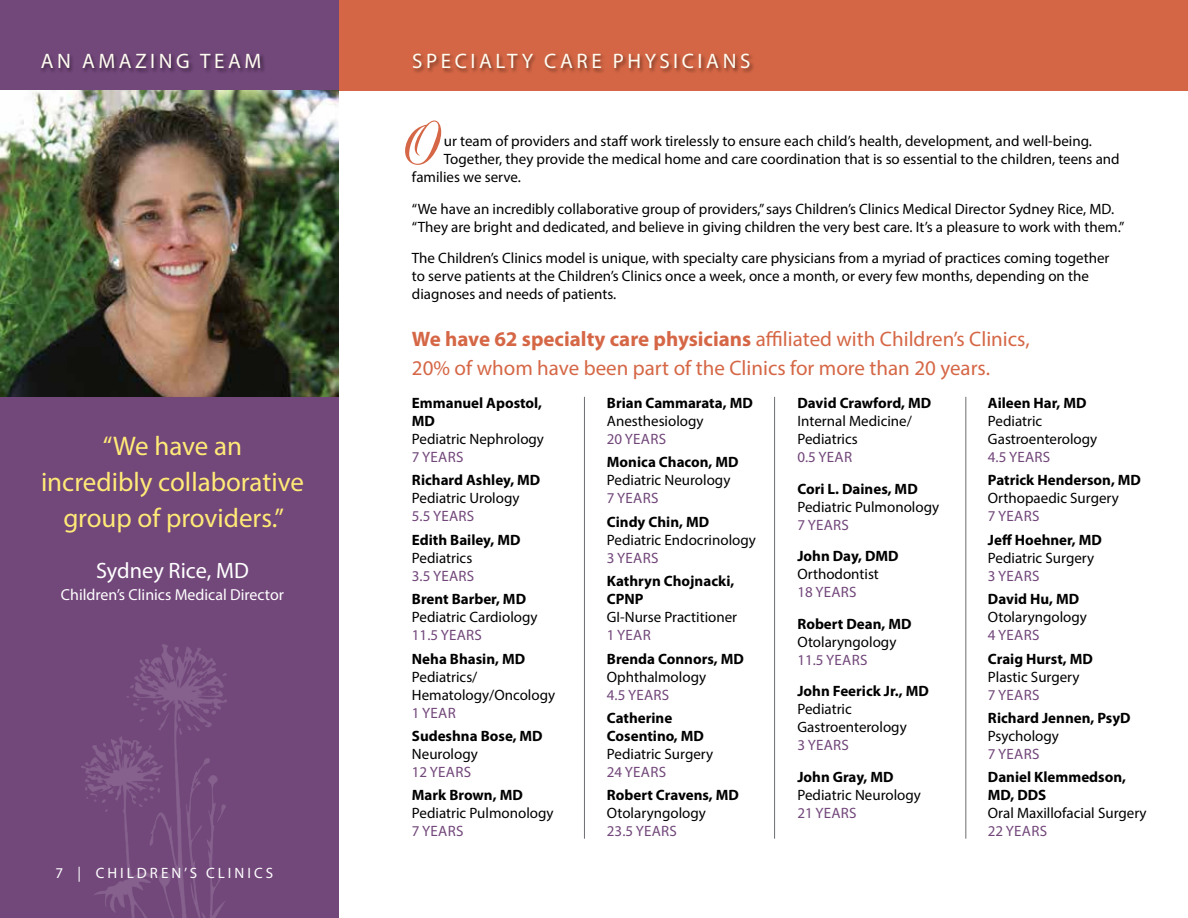
<style>
.page{position:relative;width:1188px;height:918px;background:#fff}
.page>*{position:absolute;margin:0;border:0;box-sizing:border-box;transform-origin:0 0}
.t1{font:56.7px "Poppl Exquisit";color:#d56746}
.t2{font:27px/36px "Myriad Pro";color:#ffea77;text-align:center}
.t3{font:22.35px "Myriad Pro";color:#fff}
.t4{font:21px/28.5px "Myriad Pro";color:#d56746}
.t5{font:21px "Myriad Pro";letter-spacing:.17em;color:#fffcf1}
.t6{font:15.9px "Myriad Pro";color:#fff}
.t7{font:15px/18px "Myriad Pro";color:#000}
.t8{font:700 15px/18px "Myriad Pro";color:#000}
.t9{font:15px "Myriad Pro";letter-spacing:.02em;color:#72477a}
.t10{font:15px "Myriad Pro";letter-spacing:.2em;color:#fff}
.s1{font-weight:700}
</style>
<div class="page">
<div style="left:0;top:0;width:1188px;height:90px;background:#d46645"></div>
<div style="left:0;top:0;width:339px;height:90px;background:#72477a"></div>
<div style="left:0;top:397px;width:339px;height:521px;background:#72477a"></div>
<div style="left:411px;top:52px;width:344px;height:22px;background:#000;opacity:.45"></div>
<div style="left:40px;top:52px;width:226px;height:22px;background:#000;opacity:.45"></div>
<hr style="left:584px;top:397px;width:1px;height:442px;background:#6d6e71">
<hr style="left:774px;top:397px;width:1px;height:442px;background:#6d6e71">
<hr style="left:965px;top:397px;width:1px;height:442px;background:#6d6e71">
<img style="left:0;top:90px;width:339px;height:307px">
<img style="left:81px;top:644px;width:146px;height:274px">
<h3 class="t5" style="left:41px;top:48px;width:222px">AN AMAZING TEAM</h3>
<h3 class="t5" style="left:412px;top:48px;width:340px">SPECIALTY CARE PHYSICIANS</h3>
<h1 class="t1" style="left:398px;top:111px;width:38px">O</h1>
<p class="t7" style="left:444px;top:132px;width:650px">ur team of providers and staff work tirelessly to ensure each child’s health, development, and well-being.</p>
<p class="t7" style="left:444px;top:150px;width:677px">Together, they provide the medical home and care coordination that is so essential to the children, teens and</p>
<p class="t7" style="left:412px;top:168px;width:111px">families we serve.</p>
<p class="t7" style="left:412px;top:199px;width:714px">“We have an incredibly collaborative group of providers,” says Children’s Clinics Medical Director Sydney Rice, MD. “They are bright and dedicated, and believe in giving children the very best care. It’s a pleasure to work with them.”</p>
<p class="t7" style="left:412px;top:249px;width:699px">The Children’s Clinics model is unique, with specialty care physicians from a myriad of practices coming together to serve patients at the Children’s Clinics once a week, once a month, or every few months, depending on the diagnoses and needs of patients.</p>
<h2 class="t2" style="left:41px;top:428px;width:265px">“We have an<br>incredibly collaborative group of providers.”</h2>
<h3 class="t3" style="left:96px;top:557px;width:154px">Sydney Rice, MD</h3>
<p class="t6" style="left:61px;top:585px;width:225px">Children’s Clinics Medical Director</p>
<p class="t10" style="left:55px;top:863px;width:219px">7 | CHILDREN’S CLINICS</p>
<h3 class="t4" style="left:412px;top:324px;width:619px"><span class="s1">We have 62 specialty care physicians</span> affiliated with Children’s Clinics,<br>20% of whom have been part of the Clinics for more than 20 years.</h3>
<p class="t8" style="left:412px;top:394px;width:132px">Emmanuel Apostol,<br>MD</p>
<p class="t7" style="left:412px;top:430px;width:134px">Pediatric Nephrology</p>
<p class="t9" style="left:412px;top:448px;width:53px">7 YEARS</p>
<p class="t8" style="left:412px;top:472px;width:130px">Richard Ashley, MD</p>
<p class="t7" style="left:412px;top:489px;width:109px">Pediatric Urology</p>
<p class="t9" style="left:412px;top:507px;width:64px">5.5 YEARS</p>
<p class="t8" style="left:412px;top:531px;width:110px">Edith Bailey, MD</p>
<p class="t7" style="left:412px;top:549px;width:62px">Pediatrics</p>
<p class="t9" style="left:412px;top:567px;width:64px">3.5 YEARS</p>
<p class="t8" style="left:412px;top:590px;width:116px">Brent Barber, MD</p>
<p class="t7" style="left:412px;top:608px;width:127px">Pediatric Cardiology</p>
<p class="t9" style="left:412px;top:626px;width:72px">11.5 YEARS</p>
<p class="t8" style="left:412px;top:650px;width:115px">Neha Bhasin, MD</p>
<p class="t7" style="left:412px;top:667px;width:145px">Pediatrics/<br>Hematology/Oncology</p>
<p class="t9" style="left:412px;top:703px;width:45px">1 YEAR</p>
<p class="t8" style="left:412px;top:727px;width:132px">Sudeshna Bose, MD</p>
<p class="t7" style="left:412px;top:745px;width:67px">Neurology</p>
<p class="t9" style="left:412px;top:763px;width:61px">12 YEARS</p>
<p class="t8" style="left:412px;top:787px;width:112px">Mark Brown, MD</p>
<p class="t7" style="left:412px;top:804px;width:143px">Pediatric Pulmonology</p>
<p class="t9" style="left:412px;top:822px;width:53px">7 YEARS</p>
<p class="t8" style="left:607px;top:394px;width:147px">Brian Cammarata, MD</p>
<p class="t7" style="left:607px;top:412px;width:98px">Anesthesiology</p>
<p class="t9" style="left:607px;top:430px;width:61px">20 YEARS</p>
<p class="t8" style="left:607px;top:454px;width:133px">Monica Chacon, MD</p>
<p class="t7" style="left:607px;top:471px;width:125px">Pediatric Neurology</p>
<p class="t9" style="left:607px;top:489px;width:53px">7 YEARS</p>
<p class="t8" style="left:607px;top:513px;width:104px">Cindy Chin, MD</p>
<p class="t7" style="left:607px;top:531px;width:150px">Pediatric Endocrinology</p>
<p class="t9" style="left:607px;top:549px;width:53px">3 YEARS</p>
<p class="t8" style="left:607px;top:572px;width:129px">Kathryn Chojnacki,<br>CPNP</p>
<p class="t7" style="left:607px;top:608px;width:132px">GI-Nurse Practitioner</p>
<p class="t9" style="left:607px;top:626px;width:45px">1 YEAR</p>
<p class="t8" style="left:607px;top:650px;width:138px">Brenda Connors, MD</p>
<p class="t7" style="left:607px;top:667px;width:101px">Ophthalmology</p>
<p class="t9" style="left:607px;top:685px;width:64px">4.5 YEARS</p>
<p class="t8" style="left:607px;top:709px;width:99px">Catherine<br>Cosentino, MD</p>
<p class="t7" style="left:607px;top:745px;width:108px">Pediatric Surgery</p>
<p class="t9" style="left:607px;top:763px;width:61px">24 YEARS</p>
<p class="t8" style="left:607px;top:787px;width:133px">Robert Cravens, MD</p>
<p class="t7" style="left:607px;top:804px;width:100px">Otolaryngology</p>
<p class="t9" style="left:607px;top:822px;width:72px">23.5 YEARS</p>
<p class="t8" style="left:797px;top:394px;width:135px">David Crawford, MD</p>
<p class="t7" style="left:797px;top:412px;width:116px">Internal Medicine/<br>Pediatrics</p>
<p class="t9" style="left:797px;top:448px;width:56px">0.5 YEAR</p>
<p class="t8" style="left:797px;top:480px;width:122px">Cori L. Daines, MD</p>
<p class="t7" style="left:797px;top:497px;width:143px">Pediatric Pulmonology</p>
<p class="t9" style="left:797px;top:515px;width:53px">7 YEARS</p>
<p class="t8" style="left:797px;top:547px;width:103px">John Day, DMD</p>
<p class="t7" style="left:797px;top:565px;width:83px">Orthodontist</p>
<p class="t9" style="left:797px;top:583px;width:61px">18 YEARS</p>
<p class="t8" style="left:797px;top:615px;width:116px">Robert Dean, MD</p>
<p class="t7" style="left:797px;top:632px;width:100px">Otolaryngology</p>
<p class="t9" style="left:797px;top:650px;width:72px">11.5 YEARS</p>
<p class="t8" style="left:797px;top:682px;width:133px">John Feerick Jr., MD</p>
<p class="t7" style="left:797px;top:700px;width:111px">Pediatric<br>Gastroenterology</p>
<p class="t9" style="left:797px;top:736px;width:53px">3 YEARS</p>
<p class="t8" style="left:797px;top:768px;width:98px">John Gray, MD</p>
<p class="t7" style="left:797px;top:785px;width:125px">Pediatric Neurology</p>
<p class="t9" style="left:797px;top:803px;width:61px">21 YEARS</p>
<p class="t8" style="left:988px;top:394px;width:100px">Aileen Har, MD</p>
<p class="t7" style="left:988px;top:412px;width:111px">Pediatric<br>Gastroenterology</p>
<p class="t9" style="left:988px;top:448px;width:64px">4.5 YEARS</p>
<p class="t8" style="left:988px;top:472px;width:155px">Patrick Henderson, MD</p>
<p class="t7" style="left:988px;top:489px;width:132px">Orthopaedic Surgery</p>
<p class="t9" style="left:988px;top:507px;width:53px">7 YEARS</p>
<p class="t8" style="left:988px;top:531px;width:116px">Jeff Hoehner, MD</p>
<p class="t7" style="left:988px;top:549px;width:108px">Pediatric Surgery</p>
<p class="t9" style="left:988px;top:567px;width:53px">3 YEARS</p>
<p class="t8" style="left:988px;top:590px;width:93px">David Hu, MD</p>
<p class="t7" style="left:988px;top:608px;width:100px">Otolaryngology</p>
<p class="t9" style="left:988px;top:626px;width:53px">4 YEARS</p>
<p class="t8" style="left:988px;top:650px;width:106px">Craig Hurst, MD</p>
<p class="t7" style="left:988px;top:667px;width:93px">Plastic Surgery</p>
<p class="t9" style="left:988px;top:685px;width:53px">7 YEARS</p>
<p class="t8" style="left:988px;top:709px;width:144px">Richard Jennen, PsyD</p>
<p class="t7" style="left:988px;top:727px;width:73px">Psychology</p>
<p class="t9" style="left:988px;top:745px;width:53px">7 YEARS</p>
<p class="t8" style="left:988px;top:769px;width:140px">Daniel Klemmedson,<br>MD, DDS</p>
<p class="t7" style="left:988px;top:804px;width:160px">Oral Maxillofacial Surgery</p>
<p class="t9" style="left:988px;top:822px;width:61px">22 YEARS</p>
</div>
